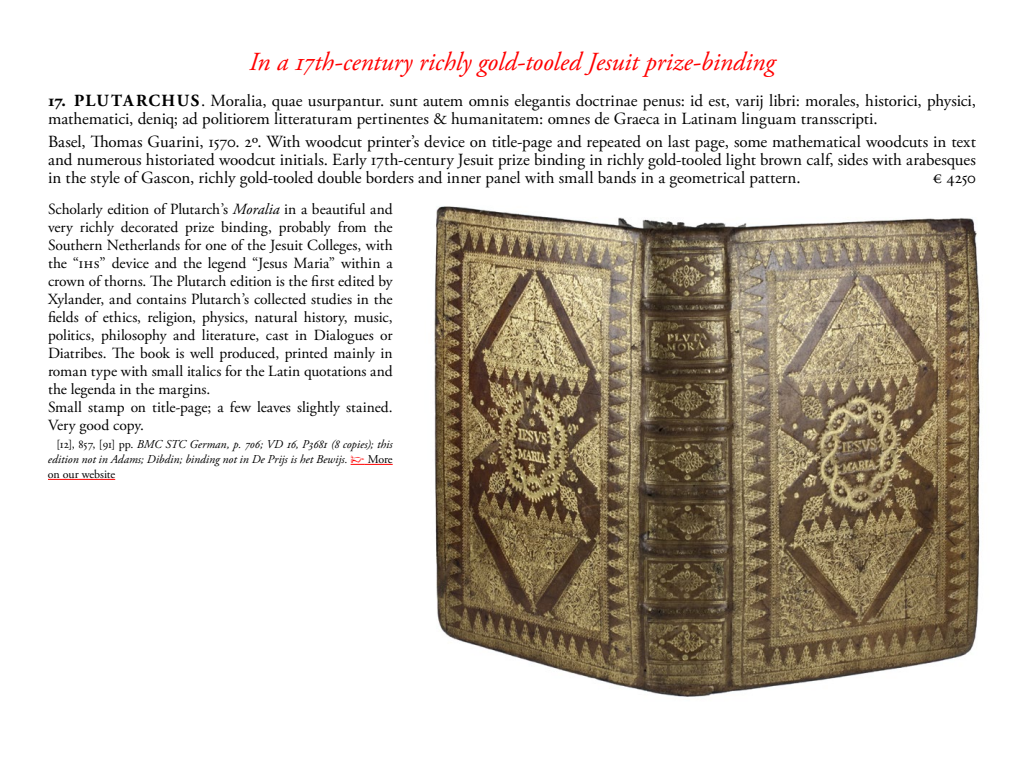
<style>
.page{position:relative;width:1024px;height:768px;background:#fff}
.page>*{position:absolute;margin:0;border:0;box-sizing:border-box;transform-origin:0 0}
.t1{font:italic 26px "Adobe Garamond Pro";letter-spacing:-.005em;color:#f00}
.t2{font:17px/18px "Adobe Garamond Pro";letter-spacing:-.01em;color:#000}
.t3{font:15.5px/18px "Adobe Garamond Pro";letter-spacing:-.015em;color:#000}
.t4{font:italic 12px/15px "Adobe Garamond Pro";color:#000;text-align:justify}
.s1{font-weight:700}
.s2{font-style:italic}
.s3{font-style:normal}
.s4{font-family:"IM FELL English PRO Roman";font-style:normal;color:#f00}
</style>
<div class="page">
<svg style="left:351px;top:464px;width:42px;height:1px"></svg>
<hr style="left:48px;top:479px;width:67px;height:1px;background:#f00">
<img style="left:434px;top:206px;width:546px;height:491px">
<h1 class="t1" style="left:249px;top:46px;width:527px">In a 17th-century richly gold-tooled Jesuit prize-binding</h1>
<p class="t2" style="left:48px;top:92px;width:929px"><span class="s1">17. PLUTARCHUS</span>. Moralia, quae usurpantur. sunt autem omnis elegantis doctrinae penus: id est, varij libri: morales, historici, physici, mathematici, deniq; ad politiorem litteraturam pertinentes &amp; humanitatem: omnes de Graeca in Latinam linguam transscripti.</p>
<p class="t2" style="left:48px;top:133px;width:930px;text-align:justify">Basel, Thomas Guarini, 1570. 2º. With woodcut printer’s device on title-page and repeated on last page, some mathematical woodcuts in text and numerous historiated woodcut initials. Early 17th-century Jesuit prize binding in richly gold-tooled light brown calf, sides with arabesques in the style of Gascon, richly gold-tooled double borders and inner panel with small bands in a geometrical pattern.</p>
<p class="t2" style="left:933px;top:169px;width:45px">€ 4250</p>
<p class="t3" style="left:48px;top:201px;width:346px">Scholarly edition of Plutarch’s <span class="s2">Moralia</span> in a beautiful and very richly decorated prize binding, probably from the Southern Netherlands for one of the Jesuit Colleges, with the “IHS” device and the legend “Jesus Maria” within a crown of thorns. The Plutarch edition is the first edited by Xylander, and contains Plutarch’s collected studies in the fields of ethics, religion, physics, natural history, music, politics, philosophy and literature, cast in Dialogues or Diatribes. The book is well produced, printed mainly in roman type with small italics for the Latin quotations and the legenda in the margins.<br>Small stamp on title-page; a few leaves slightly stained.<br>Very good copy.</p>
<p class="t4" style="left:48px;top:437px;width:346px;text-indent:9px"><span class="s3">[12], 857, [91] pp.</span> BMC STC German, p. 706; VD 16, P3681 (8 copies); this edition not in Adams; Dibdin; binding not in De Prijs is het Bewijs. <span class="s4">☞</span> <span class="s3">More on our website</span></p>
</div>
